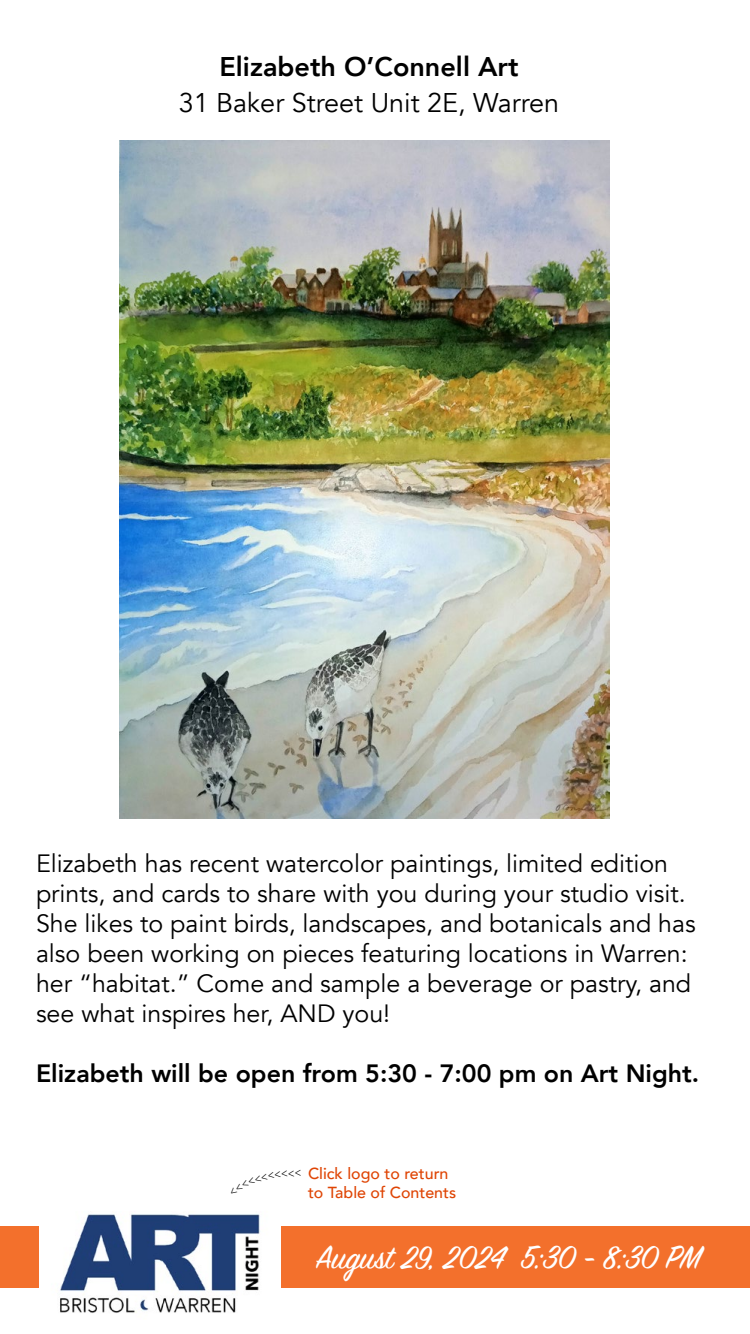
<style>
.page{position:relative;width:750px;height:1334px;background:#fff}
.page>*{position:absolute;margin:0;border:0;box-sizing:border-box;transform-origin:0 0}
.t1{font:36px "Sign Painter House Script";color:#fff}
.t2{font:27px "Avenir";color:#000}
.t3{font:800 27px "Avenir";color:#000}
.t4{font:25px/30px "Avenir";color:#000}
.t5{font:800 25px "Avenir";color:#000}
.t6{font:500 16px "Avenir";color:#df4505}
</style>
<div class="page">
<div style="left:0;top:1226px;width:750px;height:61px;background:#f3702c"></div>
<img style="left:40px;top:1214px;width:241px;height:99px">
<img style="left:120px;top:141px;width:489px;height:677px">
<p class="t3" style="left:219px;top:46px;width:301px">Elizabeth O’Connell Art</p>
<p class="t2" style="left:179px;top:87px;width:382px">31 Baker Street Unit 2E, Warren</p>
<p class="t4" style="left:36px;top:849px;width:661px">Elizabeth has recent watercolor paintings, limited edition prints, and cards to share with you during your studio visit.<br>She likes to paint birds, landscapes, and botanicals and has also been working on pieces featuring locations in Warren: her “habitat.” Come and sample a beverage or pastry, and see what inspires her, AND you!</p>
<p class="t5" style="left:36px;top:1054px;width:665px">Elizabeth will be open from 5:30 - 7:00 pm on Art Night.</p>
<p class="t6" style="left:308px;top:1159px;width:142px">Click logo to return</p>
<p class="t6" style="left:308px;top:1179px;width:150px">to Table of Contents</p>
<h1 class="t1" style="left:316px;top:1236px;width:387px">August 29, 2024 5:30 - 8:30 PM</h1>
</div>
